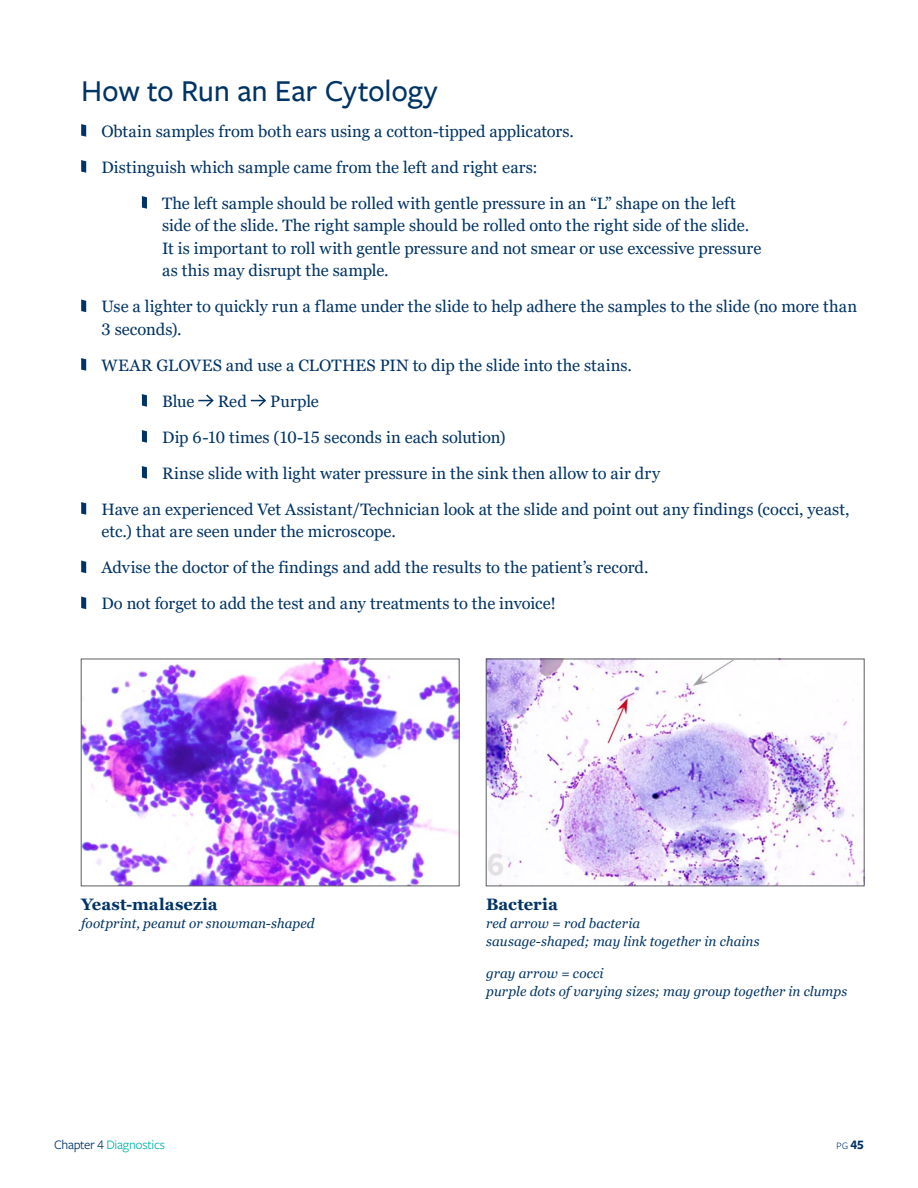
<style>
.page{position:relative;width:918px;height:1188px;background:#fff}
.page>*{position:absolute;margin:0;border:0;box-sizing:border-box;transform-origin:0 0}
.t1{font:500 31.5px "Freight Sans Pro";letter-spacing:-.005em;color:#003365}
.t2{font:16.5px/36px "Georgia Pro";color:#003365}
.t3{font:700 16.5px "Georgia Pro";letter-spacing:.005em;color:#003365}
.t4{font:italic 13.5px/18px "Georgia Pro";letter-spacing:.005em;color:#003365}
.t5{font:13.5px "Freight Sans Pro";letter-spacing:-.02em;color:#03b2a8}
.t6{font:300 13.5px "Freight Sans Pro";color:#003365}
.t7{font:13.5px "Freight Sans Pro";color:#003365}
.s1{color:#003365}
.s2{font-weight:700}
</style>
<div class="page">
<svg style="left:81px;top:124px;width:5px;height:13px"></svg>
<svg style="left:81px;top:160px;width:5px;height:13px"></svg>
<svg style="left:142px;top:196px;width:5px;height:13px"></svg>
<svg style="left:81px;top:300px;width:5px;height:12px"></svg>
<svg style="left:81px;top:358px;width:5px;height:13px"></svg>
<svg style="left:142px;top:394px;width:5px;height:13px"></svg>
<svg style="left:198px;top:394px;width:16px;height:13px"></svg>
<svg style="left:251px;top:394px;width:15px;height:13px"></svg>
<svg style="left:142px;top:430px;width:5px;height:13px"></svg>
<svg style="left:142px;top:466px;width:5px;height:13px"></svg>
<svg style="left:81px;top:502px;width:5px;height:13px"></svg>
<svg style="left:81px;top:561px;width:5px;height:12px"></svg>
<svg style="left:81px;top:597px;width:5px;height:12px"></svg>
<img style="left:83px;top:661px;width:374px;height:223px">
<img style="left:488px;top:661px;width:374px;height:223px">
<h1 class="t1" style="left:81px;top:69px;width:358px">How to Run an Ear Cytology</h1>
<p class="t2" style="left:101px;top:114px;width:474px">Obtain samples from both ears using a cotton-tipped applicators.<br>Distinguish which sample came from the left and right ears:</p>
<p class="t2" style="left:162px;top:192px;width:601px;line-height:22.5px">The left sample should be rolled with gentle pressure in an “L” shape on the left side of the slide. The right sample should be rolled onto the right side of the slide.<br>It is important to roll with gentle pressure and not smear or use excessive pressure as this may disrupt the sample.</p>
<p class="t2" style="left:101px;top:296px;width:757px;line-height:22.5px">Use a lighter to quickly run a flame under the slide to help adhere the samples to the slide (no more than<br>3 seconds).</p>
<p class="t2" style="left:162px;top:348px;width:471px;text-indent:-61px">WEAR GLOVES and use a CLOTHES PIN to dip the slide into the stains.<br>Blue</p>
<p class="t2" style="left:218px;top:384px;width:31px">Red</p>
<p class="t2" style="left:270px;top:384px;width:50px">Purple</p>
<p class="t2" style="left:162px;top:420px;width:345px">Dip 6-10 times (10-15 seconds in each solution)</p>
<p class="t2" style="left:162px;top:456px;width:499px">Rinse slide with light water pressure in the sink then allow to air dry</p>
<p class="t2" style="left:101px;top:492px;width:750px">Have an experienced Vet Assistant/Technician look at the slide and point out any findings (cocci, yeast,</p>
<p class="t2" style="left:101px;top:514px;width:549px">etc.) that are seen under the microscope.<br>Advise the doctor of the findings and add the results to the patient’s record.<br>Do not forget to add the test and any treatments to the invoice!</p>
<p class="t3" style="left:81px;top:895px;width:138px">Yeast-malasezia</p>
<p class="t4" style="left:81px;top:915px;width:235px">footprint, peanut or snowman-shaped</p>
<p class="t3" style="left:486px;top:895px;width:73px">Bacteria</p>
<p class="t4" style="left:486px;top:915px;width:275px">red arrow = rod bacteria<br>sausage-shaped; may link together in chains</p>
<p class="t4" style="left:486px;top:965px;width:363px">gray arrow = cocci<br>purple dots of varying sizes; may group together in clumps</p>
<p class="t5" style="left:54px;top:1136px;width:113px"><span class="s1">Chapter 2</span> Diagnostics</p>
<p class="t6" style="left:836px;top:1136px;width:29px">pg <span class="s2">45</span></p>
<p class="t7" style="left:97px;top:1136px;width:8px">4</p>
</div>
